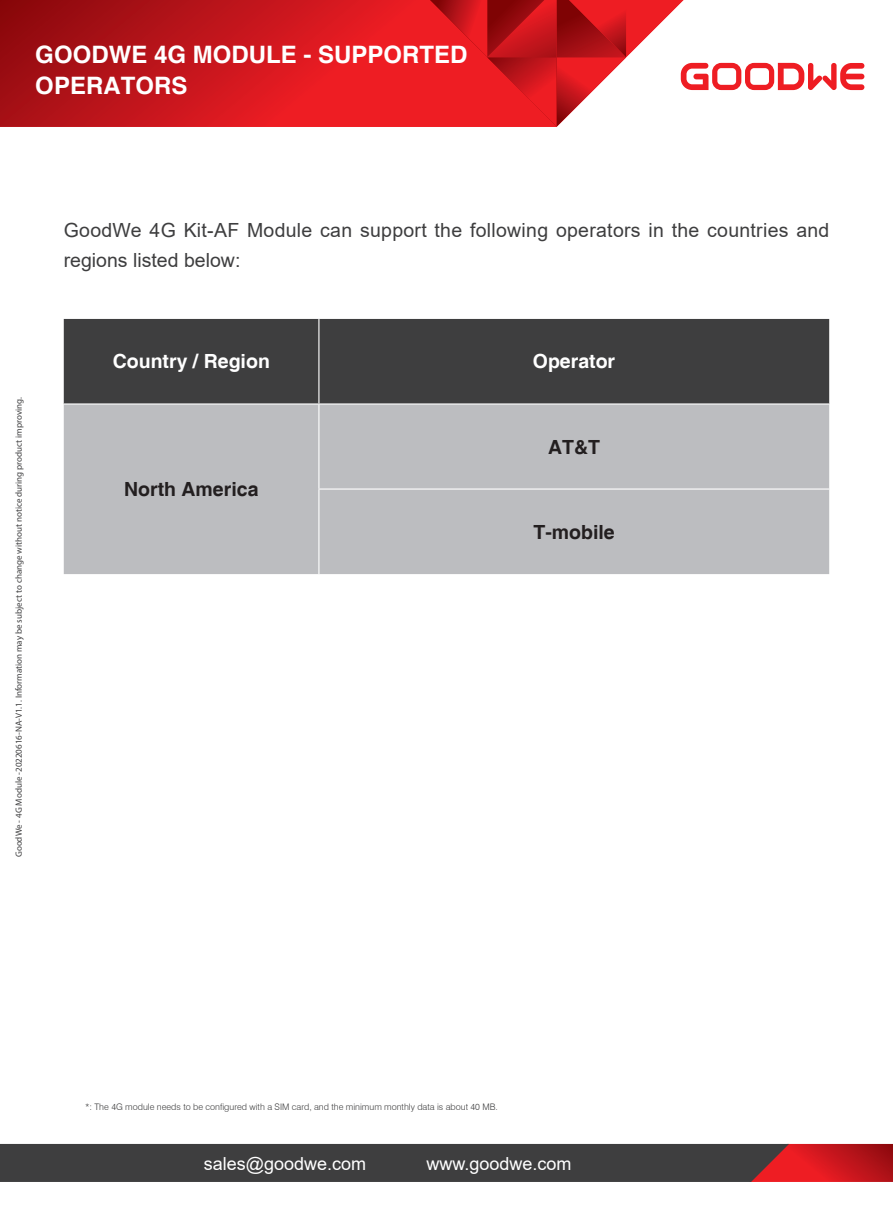
<style>
.page{position:relative;width:893px;height:1212px;background:#fff}
.page>*{position:absolute;margin:0;border:0;box-sizing:border-box;transform-origin:0 0}
.t1{font:700 24px/31.8px "Helvetica";color:#fff}
.t2{font:19.5px/30px "Arial";letter-spacing:.015em;color:#3e3e3f}
.t3{font:700 19.5px "Helvetica";color:#231f20}
.t4{font:700 19.5px "Helvetica";color:#fff}
.t5{font:18px "Arial";color:#fff}
.t6{font:9px "Myriad Pro";color:#3e3e3f}
.t7{font:300 9px "Swiss 721 BT";color:#3e3e3f}
</style>
<div class="page">
<svg style="left:0;top:0;width:418px;height:127px;background:#c7151c"></svg>
<svg style="left:0;top:1144px;width:893px;height:38px;background:#52383a"></svg>
<svg style="left:418px;top:0;width:446px;height:127px"></svg>
<div style="left:64px;top:319px;width:765px;height:84px;background:#3e3e3f"></div>
<div style="left:64px;top:404px;width:765px;height:170px;background:#bcbdc0"></div>
<hr style="left:318px;top:319px;width:1px;height:84px;background:#fff">
<hr style="left:318px;top:404px;width:1px;height:84px;background:#fff">
<hr style="left:318px;top:488px;width:511px;height:2px;background:#fff">
<hr style="left:318px;top:490px;width:1px;height:84px;background:#fff">
<h1 class="t1" style="left:35px;top:39px;width:434px">GOODWE 4G MODULE - SUPPORTED<br>OPERATORS</h1>
<p class="t6" style="left:13px;top:857px;width:462px;rotate:-90deg">GoodWe - 4G Module -20220616-NA-V1.1. Information may be subject to change without notice during product improving.</p>
<p class="t2" style="left:64px;top:215px;width:767px">GoodWe 4G Kit-AF Module can support the following operators in the countries and regions listed below:</p>
<p class="t4" style="left:113px;top:350px;width:159px">Country / Region</p>
<p class="t4" style="left:533px;top:350px;width:84px">Operator</p>
<p class="t3" style="left:124px;top:477px;width:136px">North America</p>
<p class="t3" style="left:548px;top:435px;width:53px">AT&amp;T</p>
<p class="t3" style="left:533px;top:520px;width:83px">T-mobile</p>
<p class="t7" style="left:85px;top:1101px;width:414px">*: The 4G module needs to be configured with a SIM card, and the minimum monthly data is about 40 MB.</p>
<h3 class="t5" style="left:204px;top:1151px;width:164px">sales@goodwe.com</h3>
<h3 class="t5" style="left:426px;top:1151px;width:147px">www.goodwe.com</h3>
</div>
